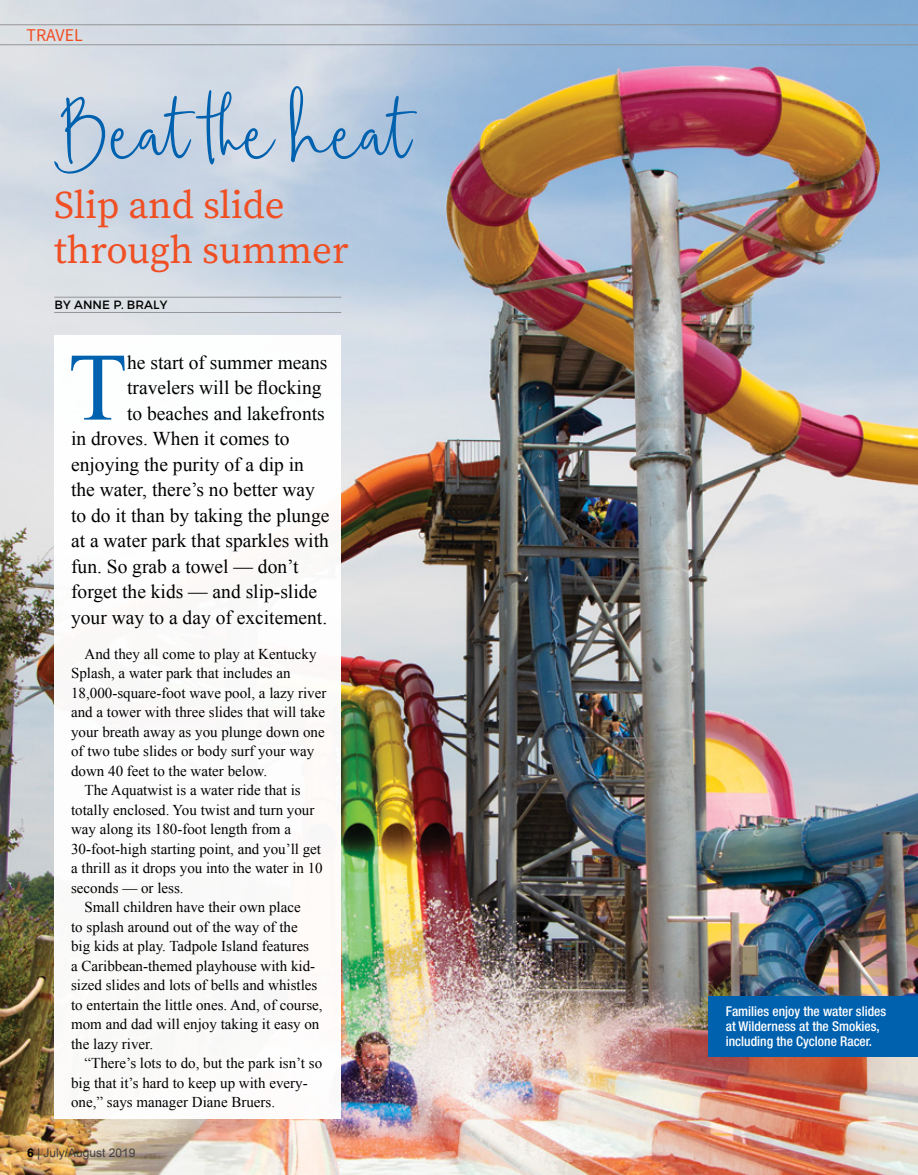
<style>
.page{position:relative;width:918px;height:1175px;background:#fff}
.page>*{position:absolute;margin:0;border:0;box-sizing:border-box;transform-origin:0 0}
.RTM_Sidebar-Indent{font:123.45px "Musette Script";color:#0061af}
.RTM_Drop_Cap{font:96.6px "Times New Roman";color:#0061af}
.RTM_Headline{font:39px/45px "Source Serif Pro";color:#f04e23}
.RTM_Drop_Cap-2{font:19.5px "Times New Roman";color:#000}
.t1{font:18px "Source Sans Pro";color:#f04e23}
.RTM_Body_Copy{font:15px/19.5px "Times New Roman";color:#000}
.RTM_Cutlines{font:500 condensed 13.5px/15px "Helvetica Neue LT Std";color:#fff}
.t2{font:12px "Arial";color:#414042}
.RTM_Byline{font:12px "Montserrat";letter-spacing:.01em;color:#000}
.s1{font-weight:700;color:#000}
</style>
<div class="page">
<img style="left:0;top:0;width:918px;height:1174px">
<hr style="left:0;top:44px;width:918px;height:1px;background:#939598">
<hr style="left:0;top:25px;width:918px;height:1px;background:#939598">
<div style="left:54px;top:335px;width:287px;height:783px;background:#fff"></div>
<hr style="left:54px;top:297px;width:287px;height:1px;background:#939598">
<hr style="left:54px;top:312px;width:287px;height:1px;background:#939598">
<div style="left:708px;top:996px;width:210px;height:60px;background:#0061af"></div>
<p class="t1" style="left:26px;top:24px;width:58px">TRAVEL</p>
<p class="RTM_Sidebar-Indent" style="left:54px;top:37px;width:365px">Beat the heat</p>
<p class="RTM_Headline" style="left:54px;top:183px;width:296px">Slip and slide through summer</p>
<p class="RTM_Byline" style="left:55px;top:297px;width:114px">BY ANNE P. BRALY</p>
<p class="RTM_Drop_Cap" style="left:68px;top:322px;width:60px">T</p>
<p class="RTM_Drop_Cap-2" style="left:127px;top:349px;width:202px">he start of summer means</p>
<p class="RTM_Drop_Cap-2" style="left:127px;top:374px;width:196px">travelers will be flocking</p>
<p class="RTM_Drop_Cap-2" style="left:127px;top:400px;width:199px">to beaches and lakefronts</p>
<p class="RTM_Drop_Cap-2" style="left:71px;top:425px;width:220px">in droves. When it comes to</p>
<p class="RTM_Drop_Cap-2" style="left:71px;top:451px;width:234px">enjoying the purity of a dip in</p>
<p class="RTM_Drop_Cap-2" style="left:71px;top:476px;width:245px">the water, there’s no better way</p>
<p class="RTM_Drop_Cap-2" style="left:71px;top:502px;width:260px">to do it than by taking the plunge</p>
<p class="RTM_Drop_Cap-2" style="left:71px;top:527px;width:259px">at a water park that sparkles with</p>
<p class="RTM_Drop_Cap-2" style="left:71px;top:553px;width:229px">fun. So grab a towel — don’t</p>
<p class="RTM_Drop_Cap-2" style="left:71px;top:578px;width:248px">forget the kids — and slip-slide</p>
<p class="RTM_Drop_Cap-2" style="left:71px;top:604px;width:258px">your way to a day of excitement.</p>
<p class="RTM_Body_Copy" style="left:71px;top:644px;width:257px;text-indent:14px">And they all come to play at Kentucky Splash, a water park that includes an 18,000-square-foot wave pool, a lazy river and a tower with three slides that will take your breath away as you plunge down one of two tube slides or body surf your way down 40 feet to the water below.</p>
<p class="RTM_Body_Copy" style="left:71px;top:780px;width:253px;text-indent:14px">The Aquatwist is a water ride that is totally enclosed. You twist and turn your way along its 180-foot length from a 30-foot-high starting point, and you’ll get a thrill as it drops you into the water in 10 seconds — or less.</p>
<p class="RTM_Body_Copy" style="left:71px;top:897px;width:253px;text-indent:14px">Small children have their own place<br>to splash around out of the way of the<br>big kids at play. Tadpole Island features<br>a Caribbean-themed playhouse with kid&shy;sized slides and lots of bells and whistles to entertain the little ones. And, of course, mom and dad will enjoy taking it easy on the lazy river.</p>
<p class="RTM_Body_Copy" style="left:71px;top:1053px;width:253px;text-indent:14px">“There’s lots to do, but the park isn’t so big that it’s hard to keep up with every&shy;one,” says manager Diane Bruers.</p>
<p class="t2" style="left:27px;top:1144px;width:110px"><span class="s1">6</span> | July/August 2019</p>
<p class="RTM_Cutlines" style="left:726px;top:1003px;width:162px">Families enjoy the water slides at Wilderness at the Smokies, including the Cyclone Racer.</p>
</div>
